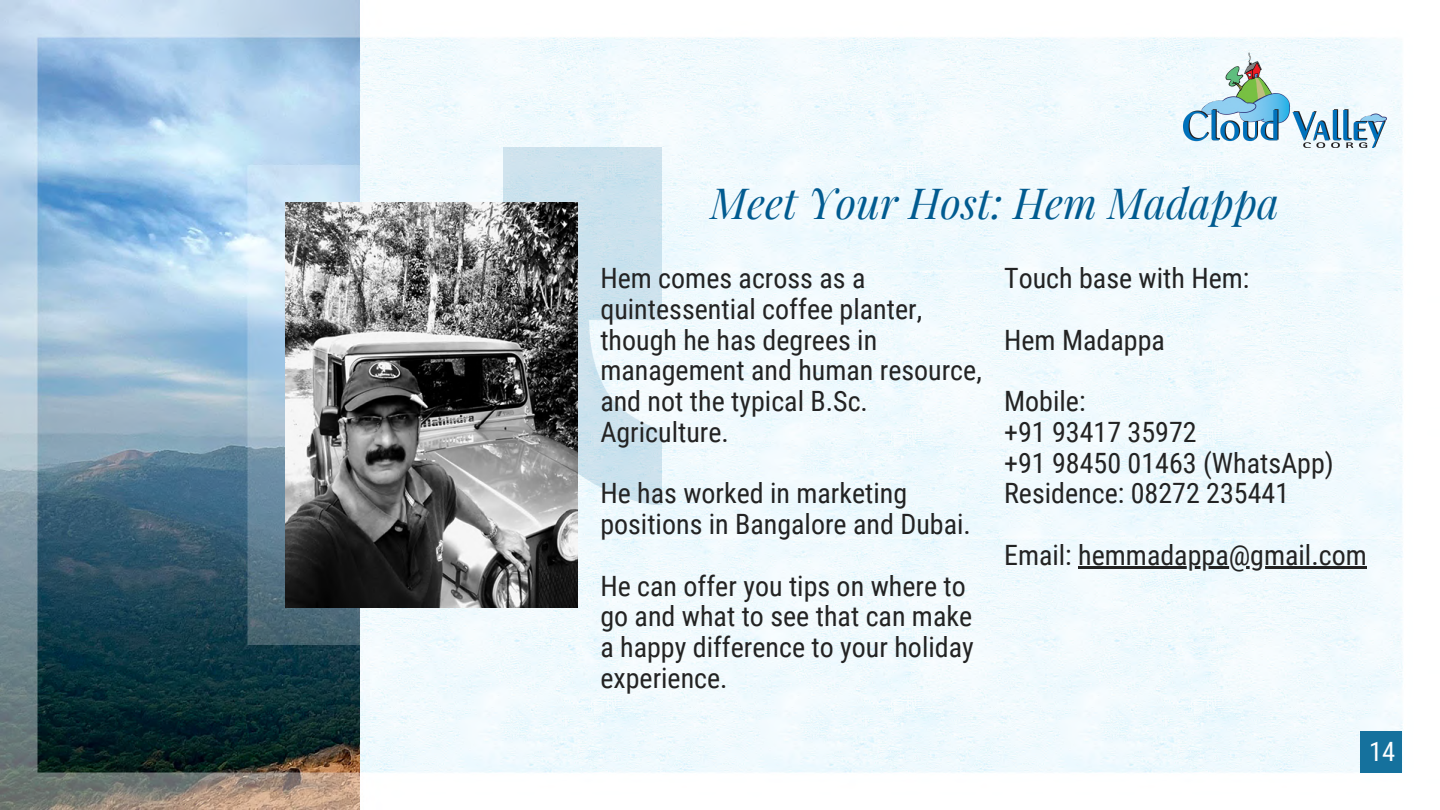
<style>
.page{position:relative;width:1440px;height:810px;background:#fff}
.page>*{position:absolute;margin:0;border:0;box-sizing:border-box;transform-origin:0 0}
.t1{font:italic 42px "Playfair Display";color:#015b90}
.t2{font:28px/30.8px "Roboto Condensed";color:#232323}
.t3{font:26.6px "Roboto Condensed";color:#fff}
</style>
<div class="page">
<img style="left:0;top:0;width:1403px;height:810px">
<img style="left:504px;top:148px;width:158px;height:357px">
<img style="left:285px;top:203px;width:293px;height:405px">
<img style="left:1184px;top:52px;width:204px;height:96px">
<hr style="left:1078px;top:566px;width:289px;height:3px;background:#232323">
<div style="left:1360px;top:731px;width:42px;height:42px;background:#15719d"></div>
<p class="t1" style="left:711px;top:174px;width:570px">Meet Your Host: Hem Madappa</p>
<p class="t2" style="left:600px;top:263px;width:383px">Hem comes across as a quintessential coffee planter, though he has degrees in management and human resource, and not the typical B.Sc.<br>Agriculture.</p>
<p class="t2" style="left:600px;top:478px;width:372px">He has worked in marketing positions in Bangalore and Dubai.</p>
<p class="t2" style="left:600px;top:571px;width:375px">He can offer you tips on where to go and what to see that can make a happy difference to your holiday experience.</p>
<p class="t2" style="left:1004px;top:263px;width:247px">Touch base with Hem:</p>
<p class="t2" style="left:1004px;top:325px;width:162px">Hem Madappa</p>
<p class="t2" style="left:1004px;top:386px;width:83px">Mobile:</p>
<p class="t2" style="left:1004px;top:417px;width:194px">+91 93417 35972</p>
<p class="t2" style="left:1004px;top:448px;width:331px">+91 98450 01463 (WhatsApp)</p>
<p class="t2" style="left:1004px;top:478px;width:287px">Residence: 08272 235441</p>
<p class="t2" style="left:1004px;top:540px;width:364px">Email: hemmadappa@gmail.com</p>
<p class="t3" style="left:1369px;top:736px;width:28px">14</p>
</div>
